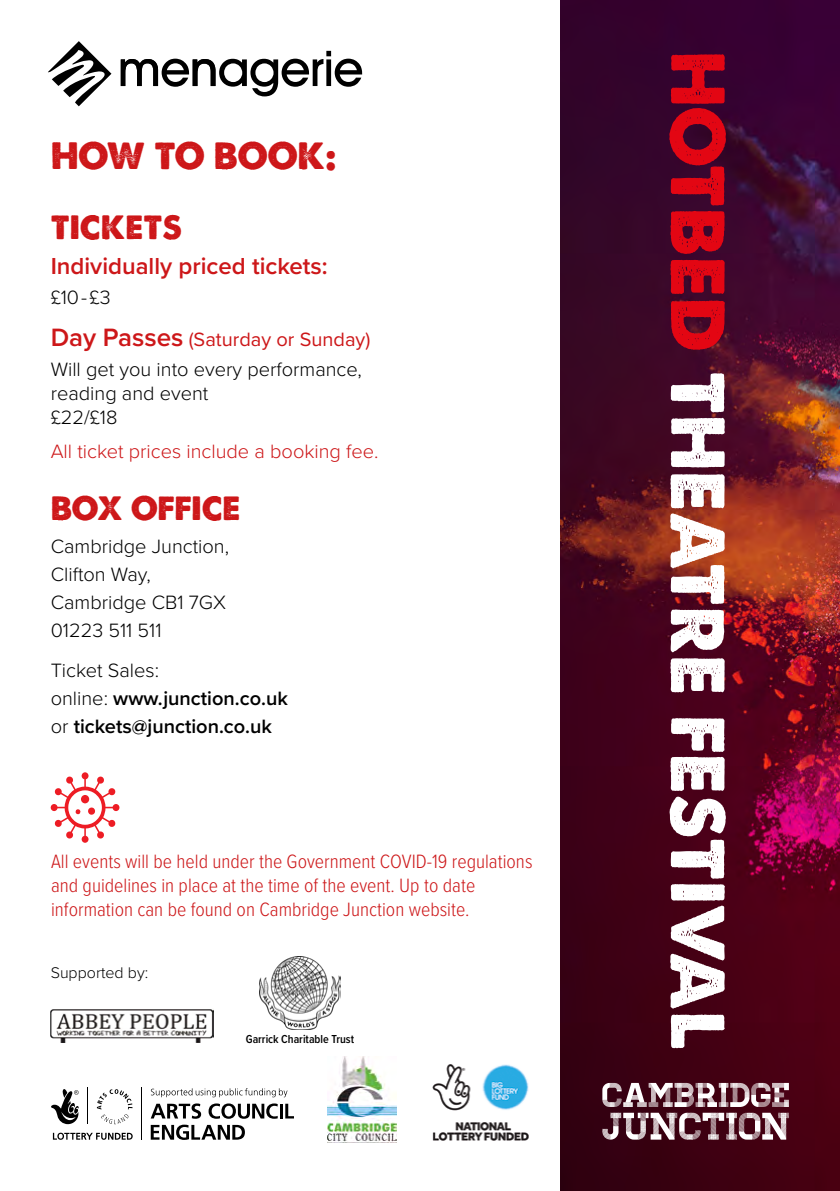
<style>
.page{position:relative;width:840px;height:1191px;background:#fff}
.page>*{position:absolute;margin:0;border:0;box-sizing:border-box;transform-origin:0 0}
.t1{font:72px "A Loveof Thunder";letter-spacing:.005em;color:#fff}
.t2{font:36px "A Loveof Thunder";color:#cd1719}
.t3{font:32px "A Loveof Thunder";color:#cd1719}
.t4{font:600 24px "Proxima Nova";color:#cd1719}
.t5{font:300 20px/24px "Proxima Nova Cond";color:#cd1719}
.t6{font:300 20px/28px "Proxima Nova";color:#000}
.t7{font:600 20px/28px "Proxima Nova";color:#000}
.t8{font:300 20px "Proxima Nova";color:#cd1719}
.t9{font:20px/42px "Proxima Nova";color:#cd1719}
.t10{font:300 16px "Proxima Nova";color:#000}
.t11{font:600 12px "Proxima Nova Cond";color:#000}
.s1{font-weight:300;color:#000}
.s2{font-weight:600;font-size:26px}
.s3{font-weight:300}
.s4{color:#e30613}
</style>
<div class="page">
<img style="left:560px;top:0;width:279px;height:1191px">
<svg style="left:602px;top:1083px;width:186px;height:56px"></svg>
<svg style="left:53px;top:1132px;width:80px;height:7px"></svg>
<svg style="left:97px;top:1089px;width:35px;height:35px"></svg>
<svg style="left:51px;top:1089px;width:28px;height:35px"></svg>
<hr style="left:87px;top:1087px;width:1px;height:37px;background:#000">
<svg style="left:151px;top:1103px;width:50px;height:15px"></svg>
<svg style="left:208px;top:1103px;width:69px;height:15px"></svg>
<hr style="left:280px;top:1103px;width:3px;height:15px;background:#000">
<svg style="left:285px;top:1103px;width:9px;height:15px"></svg>
<svg style="left:151px;top:1124px;width:94px;height:16px"></svg>
<svg style="left:151px;top:1088px;width:136px;height:9px"></svg>
<hr style="left:141px;top:1087px;width:1px;height:52px;background:#000">
<img style="left:327px;top:1056px;width:69px;height:86px">
<img style="left:432px;top:1064px;width:97px;height:77px">
<svg style="left:51px;top:772px;width:68px;height:70px"></svg>
<img style="left:51px;top:1009px;width:163px;height:33px">
<img style="left:259px;top:956px;width:81px;height:73px">
<svg style="left:48px;top:41px;width:63px;height:65px"></svg>
<svg style="left:121px;top:51px;width:241px;height:45px"></svg>
<h2 class="t2" style="left:51px;top:133px;width:287px">HOW TO BOOK:</h2>
<h3 class="t3" style="left:51px;top:207px;width:133px">TICKETS</h3>
<p class="t4" style="left:51px;top:248px;width:278px">Individually priced tickets:</p>
<p class="t9" style="left:51px;top:275px;width:321px"><span class="s1">£10-£3<br></span><span class="s2">Day Passes</span> (Saturday or Sunday)</p>
<p class="t6" style="left:51px;top:356px;width:312px;line-height:24px">Will get you into every performance, reading and event<br>£22/£18</p>
<p class="t8" style="left:51px;top:436px;width:329px">All ticket prices include a booking fee.</p>
<h3 class="t3" style="left:51px;top:488px;width:191px">BOX OFFICE</h3>
<p class="t6" style="left:51px;top:531px;width:180px">Cambridge Junction,<br>Clifton Way,<br>Cambridge CB1 7GX<br>01223 511 511</p>
<p class="t7" style="left:51px;top:655px;width:238px"><span class="s3">Ticket Sales:<br>online:</span> www.junction.co.uk <span class="s3">or</span> tickets@junction.co.uk</p>
<p class="t5" style="left:51px;top:848px;width:482px">All events will be held under the Government COVID-19 regulations and guidelines in place at the time of the event. Up to date information can be found on Cambridge Junction website.</p>
<p class="t10" style="left:51px;top:960px;width:99px">Supported by:</p>
<p class="t11" style="left:245px;top:1030px;width:110px">Garrick Charitable Trust</p>
<h1 class="t1" style="left:742px;top:51px;width:999px;rotate:90deg"><span class="s4">HOTBED</span> THEATRE FESTIVAL</h1>
</div>
